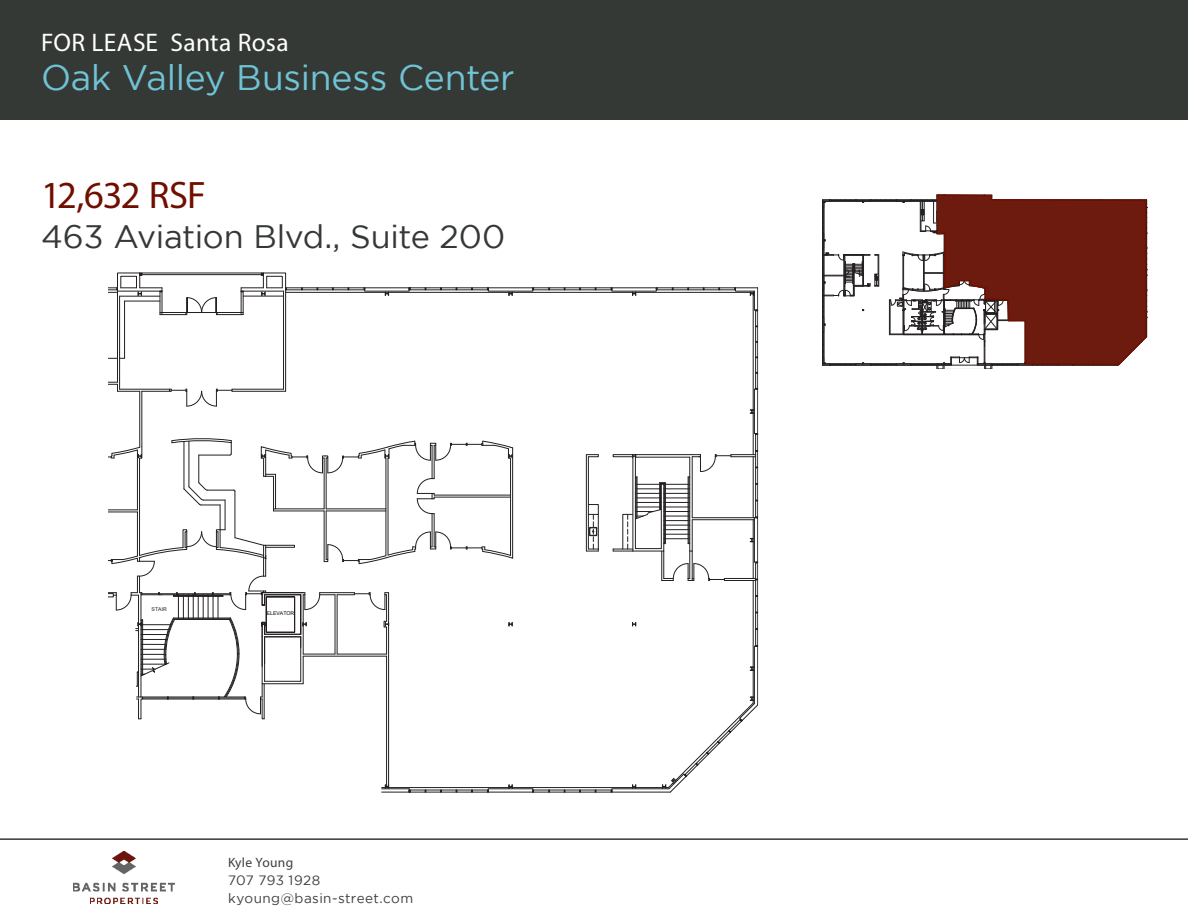
<style>
.page{position:relative;width:1188px;height:918px;background:#fff}
.page>*{position:absolute;margin:0;border:0;box-sizing:border-box;transform-origin:0 0}
.t1{font:38.4px "Myriad Pro";letter-spacing:-.03em;color:#6f0f00}
.t2{font:35.4px "Gotham";letter-spacing:-.005em;color:#6fc3d5}
.t3{font:32.4px "Gotham";letter-spacing:-.01em;color:#353935}
.t4{font:25.5px "Myriad Pro";letter-spacing:.01em;color:#fff}
.t5{font:13.5px/18px "Gotham";letter-spacing:.03em;color:#3e3e3f}
.t6{font:13.5px "Myriad Pro";letter-spacing:.025em;color:#3e3e3f}
.t7{font:5.25px "Arial";color:#040503}
.t8{font:5.25px "Arial";color:#231f20}
</style>
<div class="page">
<img style="left:73px;top:852px;width:102px;height:51px">
<div style="left:0;top:0;width:1188px;height:120px;background:#353935"></div>
<hr style="left:0;top:838px;width:1188px;height:2px;background:#353935">
<svg style="left:508px;top:784px;width:5px;height:3px"></svg>
<svg style="left:749px;top:666px;width:4px;height:5px"></svg>
<svg style="left:632px;top:622px;width:5px;height:5px"></svg>
<svg style="left:632px;top:291px;width:5px;height:5px"></svg>
<svg style="left:384px;top:291px;width:5px;height:5px"></svg>
<svg style="left:508px;top:291px;width:5px;height:5px"></svg>
<svg style="left:749px;top:409px;width:4px;height:5px"></svg>
<hr style="left:753px;top:292px;width:1px;height:163px;background:#231f20">
<hr style="left:753px;top:580px;width:1px;height:123px;background:#231f20">
<hr style="left:365px;top:792px;width:44px;height:1px;background:#231f20">
<hr style="left:365px;top:788px;width:44px;height:1px;background:#231f20">
<hr style="left:243px;top:787px;width:425px;height:1px;background:#231f20">
<hr style="left:386px;top:656px;width:1px;height:132px;background:#231f20">
<hr style="left:388px;top:593px;width:1px;height:195px;background:#231f20">
<svg style="left:409px;top:789px;width:80px;height:4px"></svg>
<div style="left:755px;top:562px;width:3px;height:85px;border:1px solid #231f20"></div>
<svg style="left:611px;top:696px;width:147px;height:97px"></svg>
<hr style="left:757px;top:646px;width:1px;height:59px;background:#231f20">
<hr style="left:754px;top:646px;width:1px;height:58px;background:#231f20">
<hr style="left:286px;top:292px;width:467px;height:1px;background:#231f20">
<hr style="left:283px;top:291px;width:1px;height:98px;background:#231f20">
<hr style="left:232px;top:391px;width:54px;height:1px;background:#231f20">
<hr style="left:232px;top:389px;width:52px;height:1px;background:#231f20">
<hr style="left:139px;top:391px;width:1px;height:56px;background:#231f20">
<hr style="left:142px;top:391px;width:1px;height:56px;background:#231f20">
<hr style="left:124px;top:301px;width:1px;height:57px;background:#231f20">
<hr style="left:285px;top:291px;width:1px;height:100px;background:#231f20">
<hr style="left:119px;top:322px;width:1px;height:30px;background:#231f20">
<hr style="left:117px;top:322px;width:1px;height:30px;background:#231f20">
<svg style="left:108px;top:352px;width:125px;height:55px"></svg>
<hr style="left:140px;top:273px;width:123px;height:1px;background:#231f20">
<hr style="left:140px;top:274px;width:123px;height:1px;background:#231f20">
<div style="left:120px;top:276px;width:17px;height:12px;border:1px solid #231f20"></div>
<div style="left:117px;top:273px;width:23px;height:15px;border:1px solid #231f20"></div>
<div style="left:263px;top:273px;width:23px;height:15px;border:1px solid #231f20"></div>
<div style="left:266px;top:276px;width:17px;height:12px;border:1px solid #231f20"></div>
<svg style="left:108px;top:287px;width:179px;height:35px"></svg>
<div style="left:755px;top:310px;width:3px;height:79px;border:1px solid #231f20"></div>
<hr style="left:586px;top:455px;width:1px;height:96px;background:#231f20">
<hr style="left:588px;top:457px;width:1px;height:92px;background:#231f20">
<svg style="left:586px;top:504px;width:13px;height:48px"></svg>
<svg style="left:108px;top:438px;width:405px;height:281px"></svg>
<svg style="left:586px;top:454px;width:13px;height:3px"></svg>
<div style="left:755px;top:433px;width:3px;height:85px;border:1px solid #231f20"></div>
<div style="left:754px;top:389px;width:4px;height:45px;border:1px solid #231f20"></div>
<svg style="left:613px;top:450px;width:145px;height:131px"></svg>
<svg style="left:409px;top:287px;width:79px;height:3px"></svg>
<svg style="left:734px;top:287px;width:24px;height:24px"></svg>
<svg style="left:822px;top:194px;width:326px;height:174px"></svg>
<h3 class="t4" style="left:41px;top:27px;width:249px">FOR LEASE Santa Rosa</h3>
<h2 class="t2" style="left:41px;top:58px;width:475px">Oak Valley Business Center</h2>
<h1 class="t1" style="left:41px;top:171px;width:166px">12,632 RSF</h1>
<h3 class="t3" style="left:41px;top:219px;width:466px">463 Aviation Blvd., Suite 200</h3>
<p class="t8" style="left:152px;top:606px;width:17px">STAIR</p>
<p class="t7" style="left:267px;top:610px;width:29px">ELEVATOR</p>
<p class="t6" style="left:228px;top:855px;width:67px">Kyle Young</p>
<p class="t5" style="left:228px;top:871px;width:187px">707 793 1928 kyoung@basin-street.com</p>
</div>
